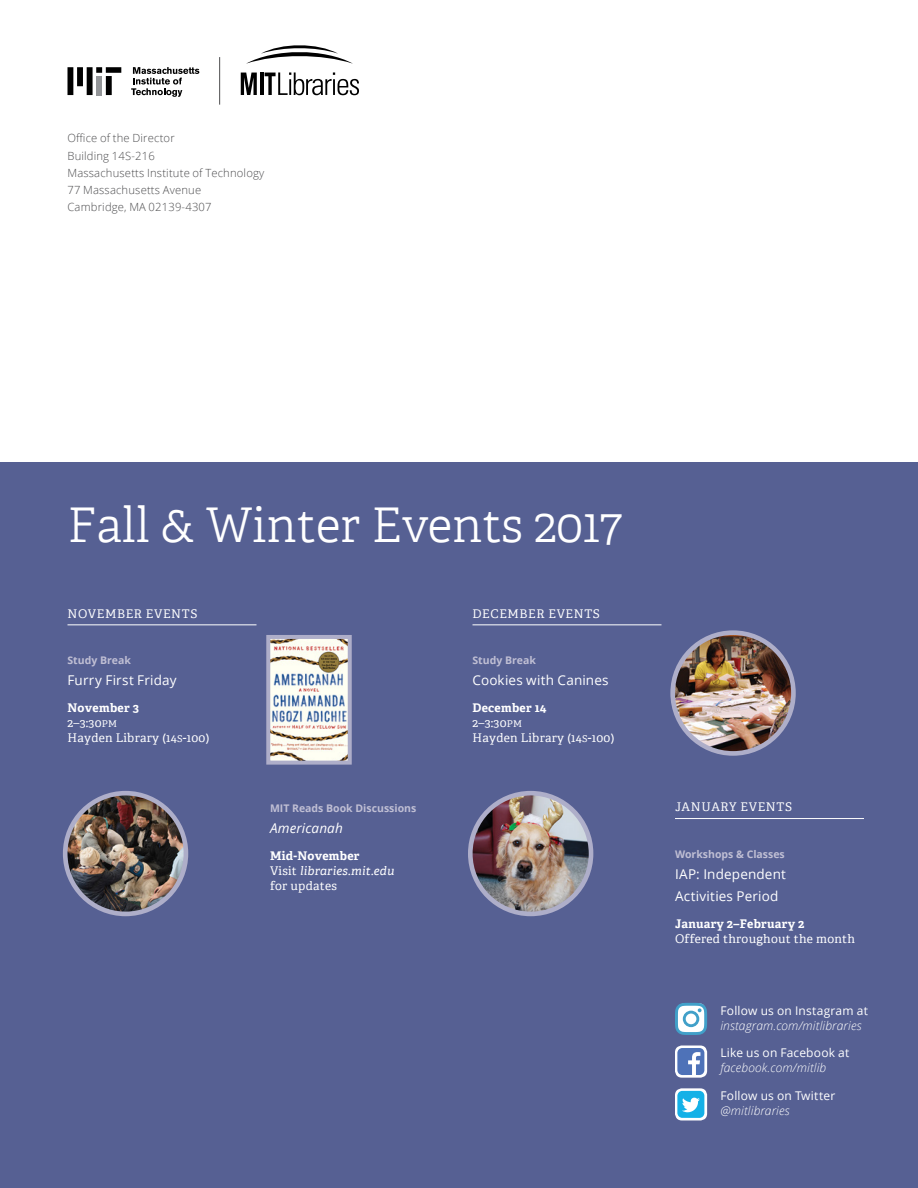
<style>
.page{position:relative;width:918px;height:1188px;background:#fff}
.page>*{position:absolute;margin:0;border:0;box-sizing:border-box;transform-origin:0 0}
.t1{font:300 48px "Adelle";color:#fff}
.t2{font:13.5px/22.5px "Open Sans";letter-spacing:.015em;color:#fff}
.t3{font:italic 13.5px "Open Sans";letter-spacing:.01em;color:#fff}
.t4{font:12px/15px "Adelle";letter-spacing:.02em;color:#fff}
.t5{font:italic 300 12px "Open Sans";letter-spacing:.01em;color:#fff}
.t6{font:12px "Open Sans";letter-spacing:.015em;color:#fff}
.t7{font:italic 12px/15px "Adelle";letter-spacing:.02em;color:#fff}
.t8{font:12px "Adelle";letter-spacing:.05em;color:#fff}
.t9{font:700 12px "Adelle";letter-spacing:.02em;color:#fff}
.t10{font:300 11.25px/17.2px "Open Sans";letter-spacing:.015em;color:#4d4d4f}
.t11{font:700 10.5px "Open Sans";color:#c0bfd4}
.s1{font-weight:700}
.s2{font-size:9.3px}
.s3{font-weight:700;font-style:normal}
.s4{font-style:normal}
</style>
<div class="page">
<svg style="left:241px;top:73px;width:16px;height:22px"></svg>
<hr style="left:260px;top:73px;width:3px;height:22px;background:#000">
<svg style="left:265px;top:72px;width:94px;height:23px"></svg>
<svg style="left:246px;top:45px;width:107px;height:19px"></svg>
<svg style="left:68px;top:67px;width:53px;height:28px"></svg>
<svg style="left:131px;top:67px;width:68px;height:30px"></svg>
<div style="left:96px;top:76px;width:6px;height:19px;background:#939598"></div>
<hr style="left:219px;top:57px;width:1px;height:48px;background:#4d4d4f">
<div style="left:0;top:462px;width:918px;height:726px;background:#566093"></div>
<hr style="left:68px;top:624px;width:188px;height:1px;background:#fff">
<hr style="left:472px;top:624px;width:190px;height:1px;background:#fff">
<hr style="left:675px;top:818px;width:189px;height:1px;background:#fff">
<img style="left:65px;top:793px;width:121px;height:121px;border-radius:60px">
<div style="left:63px;top:791px;width:125px;height:125px;border:5px solid #aeaec9;border-radius:50%"></div>
<img style="left:470px;top:793px;width:121px;height:121px;border-radius:60px">
<div style="left:468px;top:791px;width:125px;height:125px;border:5px solid #aeaec9;border-radius:50%"></div>
<svg style="left:675px;top:1046px;width:32px;height:32px"></svg>
<svg style="left:677px;top:1048px;width:27px;height:27px"></svg>
<svg style="left:675px;top:1088px;width:32px;height:32px"></svg>
<svg style="left:677px;top:1091px;width:27px;height:27px"></svg>
<svg style="left:675px;top:1003px;width:32px;height:32px"></svg>
<img style="left:673px;top:633px;width:120px;height:120px;border-radius:60px">
<div style="left:670px;top:630px;width:126px;height:126px;border:5px solid #aeaec9;border-radius:50%"></div>
<img style="left:271px;top:640px;width:76px;height:120px">
<div style="left:266px;top:635px;width:86px;height:130px;border:4px solid #aeaec9"></div>
<p class="t10" style="left:68px;top:129px;width:198px">Office of the Director<br>Building 14S-216<br>Massachusetts Institute of Technology<br>77 Massachusetts Avenue<br>Cambridge, MA 02139-4307</p>
<h1 class="t1" style="left:68px;top:497px;width:556px">Fall &amp; Winter Events 2017</h1>
<p class="t8" style="left:68px;top:606px;width:131px">NOVEMBER EVENTS</p>
<p class="t11" style="left:68px;top:653px;width:65px">Study Break</p>
<p class="t2" style="left:68px;top:669px;width:111px">Furry First Friday</p>
<p class="t4" style="left:68px;top:700px;width:143px"><span class="s1">November 3<br></span>2–3:30<span class="s2">PM<br></span>Hayden Library (14<span class="s2">S</span>-100)</p>
<p class="t11" style="left:270px;top:801px;width:148px">MIT Reads Book Discussions</p>
<p class="t3" style="left:270px;top:819px;width:74px">Americanah</p>
<p class="t7" style="left:270px;top:848px;width:126px"><span class="s3">Mid-November<br></span><span class="s4">Visit</span> libraries.mit.edu <span class="s4">for updates</span></p>
<p class="t8" style="left:472px;top:606px;width:129px">DECEMBER EVENTS</p>
<p class="t11" style="left:472px;top:653px;width:65px">Study Break</p>
<p class="t2" style="left:472px;top:669px;width:138px">Cookies with Canines</p>
<p class="t4" style="left:472px;top:700px;width:143px"><span class="s1">December 14<br></span>2–3:30<span class="s2">PM<br></span>Hayden Library (14<span class="s2">S</span>-100)</p>
<p class="t8" style="left:675px;top:800px;width:119px">JANUARY EVENTS</p>
<p class="t11" style="left:675px;top:847px;width:111px">Workshops &amp; Classes</p>
<p class="t2" style="left:675px;top:862px;width:112px">IAP: Independent<br>Activities Period</p>
<p class="t9" style="left:675px;top:917px;width:131px">January 2–February 2</p>
<p class="t4" style="left:675px;top:932px;width:181px">Offered throughout the month</p>
<p class="t6" style="left:720px;top:1002px;width:149px">Follow us on Instagram at</p>
<p class="t5" style="left:720px;top:1017px;width:143px">instagram.com/mitlibraries</p>
<p class="t6" style="left:720px;top:1045px;width:130px">Like us on Facebook at</p>
<p class="t5" style="left:720px;top:1060px;width:107px">facebook.com/mitlib</p>
<p class="t6" style="left:720px;top:1088px;width:116px">Follow us on Twitter</p>
<p class="t5" style="left:720px;top:1103px;width:71px">@mitlibraries</p>
</div>
